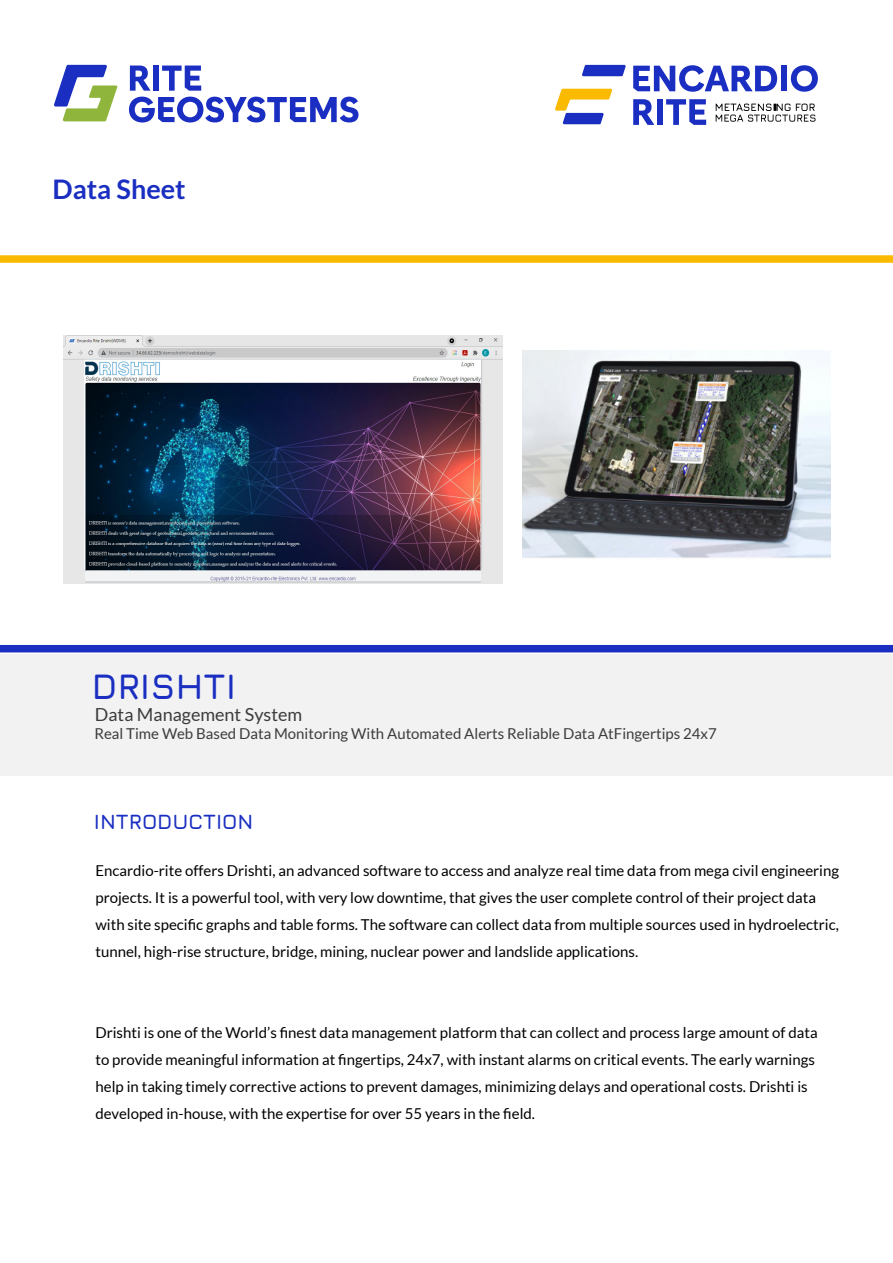
<style>
.page{position:relative;width:893px;height:1263px;background:#fff}
.page>*{position:absolute;margin:0;border:0;box-sizing:border-box;transform-origin:0 0}
.t1{font:700 36px "Jura";color:#1a2fc1}
.t2{font:700 27px "Lato";color:#1a2fc1}
.t3{font:700 21px "Jura";color:#1a2fc1}
.t4{font:18px "Lato";color:#3c3c3c}
.t5{font:15px/27px "Lato";color:#000}
.t6{font:15px "Lato";color:#3c3c3c}
</style>
<div class="page">
<div style="left:0;top:255px;width:893px;height:8px;background:#faba00"></div>
<svg style="left:582px;top:65px;width:44px;height:11px"></svg>
<svg style="left:555px;top:89px;width:57px;height:35px"></svg>
<div style="left:781px;top:66px;width:6px;height:25px;background:#1a2ec2"></div>
<svg style="left:791px;top:65px;width:27px;height:27px"></svg>
<svg style="left:633px;top:99px;width:21px;height:26px"></svg>
<div style="left:657px;top:99px;width:6px;height:26px;background:#1a2ec2"></div>
<svg style="left:666px;top:99px;width:40px;height:26px"></svg>
<svg style="left:633px;top:65px;width:144px;height:27px"></svg>
<svg style="left:716px;top:104px;width:99px;height:18px"></svg>
<div style="left:0;top:645px;width:893px;height:7px;background:#1a2fc1"></div>
<svg style="left:54px;top:65px;width:63px;height:56px"></svg>
<svg style="left:130px;top:66px;width:21px;height:25px"></svg>
<div style="left:153px;top:66px;width:6px;height:25px;background:#1a2ec2"></div>
<svg style="left:162px;top:66px;width:39px;height:25px"></svg>
<svg style="left:129px;top:97px;width:229px;height:26px"></svg>
<div style="left:0;top:654px;width:893px;height:122px;background:#f2f2f2"></div>
<img style="left:522px;top:351px;width:308px;height:207px">
<img style="left:63px;top:336px;width:439px;height:247px">
<p class="t2" style="left:52px;top:174px;width:135px">Data Sheet</p>
<p class="t1" style="left:92px;top:661px;width:146px">DRISHTI</p>
<p class="t4" style="left:95px;top:704px;width:209px">Data Management System</p>
<p class="t6" style="left:94px;top:725px;width:624px">Real Time Web Based Data Monitoring With Automated Alerts Reliable Data AtFingertips 24x7</p>
<p class="t3" style="left:94px;top:806px;width:161px">INTRODUCTION</p>
<p class="t5" style="left:95px;top:857px;width:745px">Encardio-rite offers Drishti, an advanced software to access and analyze real time data from mega civil engineering projects. It is a powerful tool, with very low downtime, that gives the user complete control of their project data with site specific graphs and table forms. The software can collect data from multiple sources used in hydroelectric, tunnel, high-rise structure, bridge, mining, nuclear power and landslide applications.</p>
<p class="t5" style="left:95px;top:1019px;width:724px">Drishti is one of the World’s finest data management platform that can collect and process large amount of data to provide meaningful information at fingertips, 24x7, with instant alarms on critical events. The early warnings help in taking timely corrective actions to prevent damages, minimizing delays and operational costs. Drishti is developed in-house, with the expertise for over 55 years in the field.</p>
</div>
